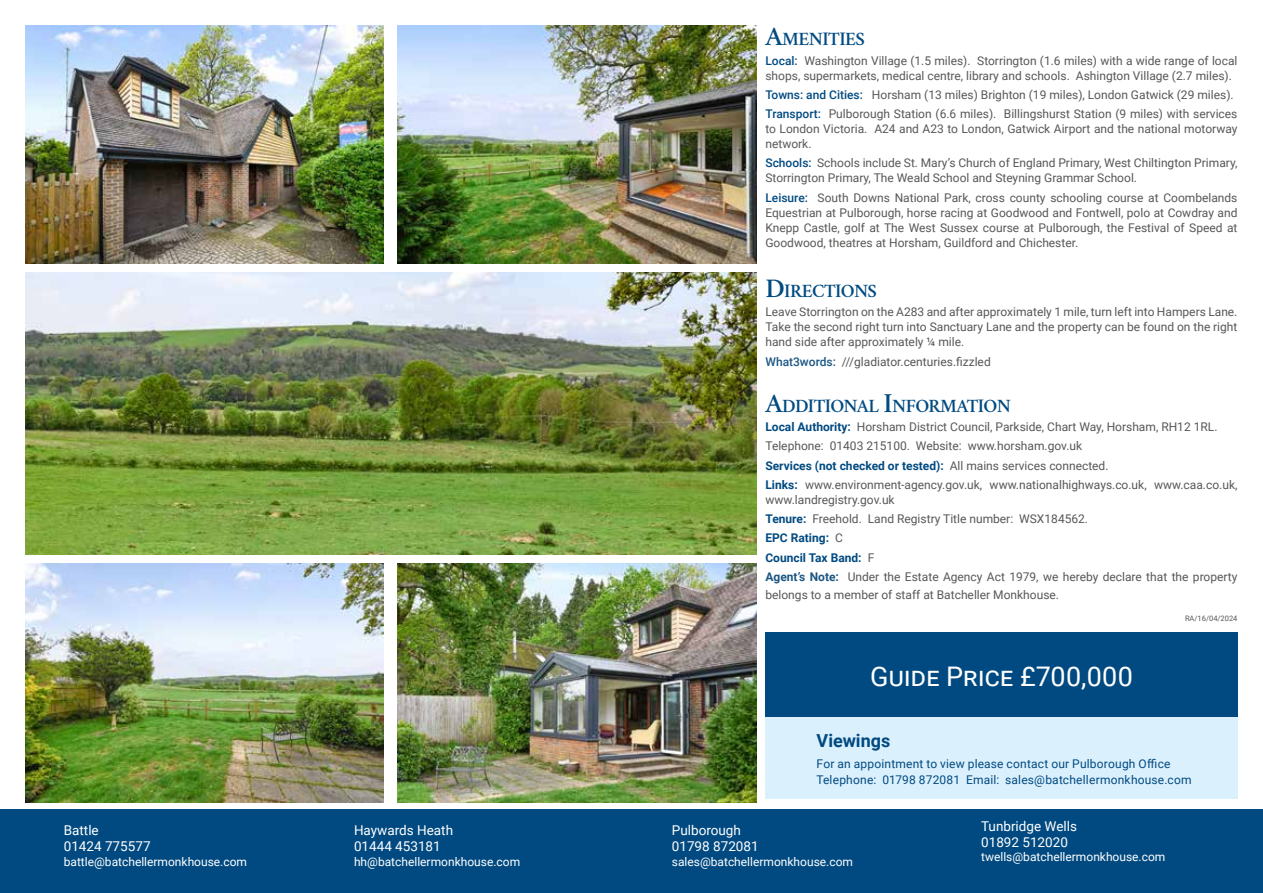
<style>
.page{position:relative;width:1263px;height:893px;background:#fff}
.page>*{position:absolute;margin:0;border:0;box-sizing:border-box;transform-origin:0 0}
.t1{font:27px "Roboto";letter-spacing:.01em;color:#fff}
.t2{font:600 18.9px "Crimson";letter-spacing:-.03em;color:#004a81}
.t3{font:700 18px "Roboto";color:#004a81}
.t4{font:13.5px/16.2px "Roboto";color:#fff}
.t5{font:12px/15px "Roboto";color:#575756}
.t6{font:12px "Roboto";color:#fff}
.t7{font:12px/16.5px "Roboto";letter-spacing:.015em;color:#004a81}
.t8{font:7.5px "Roboto";color:#575756}
.s1{font-size:27px}
.s2{font-weight:500;color:#004a81}
.s3{font-weight:500;color:#1b5783}
.s4{font-weight:700;color:#004a81}
.s5{font-weight:700;color:#1b5783}
</style>
<div class="page">
<div style="left:765px;top:717px;width:472px;height:82px;background:#dbf0fd"></div>
<img style="left:26px;top:272px;width:730px;height:282px">
<div style="left:0;top:810px;width:1263px;height:83px;background:#004a81"></div>
<div style="left:765px;top:633px;width:472px;height:84px;background:#004a81"></div>
<img style="left:397px;top:25px;width:359px;height:238px">
<img style="left:26px;top:25px;width:357px;height:238px">
<img style="left:26px;top:564px;width:357px;height:238px">
<img style="left:397px;top:564px;width:359px;height:238px">
<p class="t4" style="left:64px;top:822px;width:88px">Battle<br>01424 775577</p>
<p class="t6" style="left:64px;top:853px;width:185px">battle@batchellermonkhouse.com</p>
<p class="t4" style="left:354px;top:823px;width:101px">Haywards Heath<br>01444 453181</p>
<p class="t6" style="left:354px;top:853px;width:168px">hh@batchellermonkhouse.com</p>
<h2 class="t2" style="left:765px;top:28px;width:101px"><span class="s1">A</span>MENITIES</h2>
<p class="t5" style="left:765px;top:52px;width:473px"><span class="s2">Local:</span> Washington Village (1.5 miles). Storrington (1.6 miles) with a wide range of local shops, supermarkets, medical centre, library and schools. Ashington Village (2.7 miles).</p>
<p class="t5" style="left:765px;top:84px;width:473px;line-height:19.2px"><span class="s2">Towns: and Cities:</span> Horsham (13 miles) Brighton (19 miles), London Gatwick (29 miles).<br><span class="s2">Transport:</span> Pulborough Station (6.6 miles). Billingshurst Station (9 miles) with services</p>
<p class="t5" style="left:765px;top:121px;width:473px">to London Victoria. A24 and A23 to London, Gatwick Airport and the national motorway network.</p>
<p class="t5" style="left:765px;top:155px;width:473px"><span class="s2">Schools:</span> Schools include St. Mary’s Church of England Primary, West Chiltington Primary,<br>Storrington Primary, The Weald School and Steyning Grammar School.</p>
<p class="t5" style="left:765px;top:189px;width:473px;text-align:justify"><span class="s2">Leisure:</span> South Downs National Park, cross county schooling course at Coombelands Equestrian at Pulborough, horse racing at Goodwood and Fontwell, polo at Cowdray and Knepp Castle, golf at The West Sussex course at Pulborough, the Festival of Speed at Goodwood, theatres at Horsham, Guildford and Chichester.</p>
<h2 class="t2" style="left:765px;top:279px;width:113px"><span class="s1">D</span>IRECTIONS</h2>
<p class="t5" style="left:765px;top:304px;width:473px;text-align:justify">Leave Storrington on the A283 and after approximately 1 mile, turn left into Hampers Lane.<br>Take the second right turn into Sanctuary Lane and the property can be found on the right hand side after approximately ¼ mile.</p>
<p class="t5" style="left:765px;top:353px;width:227px"><span class="s3">What3words:</span> ///gladiator.centuries.fizzled</p>
<h2 class="t2" style="left:765px;top:394px;width:247px"><span class="s1">A</span>DDITIONAL <span class="s1">I</span>NFORMATION</h2>
<p class="t5" style="left:765px;top:417px;width:473px;line-height:19.2px"><span class="s4">Local Authority:</span> Horsham District Council, Parkside, Chart Way, Horsham, RH12 1RL.<br>Telephone: 01403 215100. Website: www.horsham.gov.uk<br><span class="s4">Services (not checked or tested):</span> All mains services connected.<br><span class="s4">Links:</span> www.environment-agency.gov.uk, www.nationalhighways.co.uk, www.caa.co.uk,</p>
<p class="t5" style="left:765px;top:489px;width:473px;line-height:19.2px">www.landregistry.gov.uk<br><span class="s4">Tenure:</span> Freehold. Land Registry Title number: WSX184562.<br><span class="s4">EPC Rating:</span> C<br><span class="s4">Council Tax Band:</span> F<br><span class="s5">Agent’s Note:</span> Under the Estate Agency Act 1979, we hereby declare that the property</p>
<p class="t5" style="left:765px;top:587px;width:295px">belongs to a member of staff at Batcheller Monkhouse.</p>
<p class="t8" style="left:1185px;top:613px;width:54px">RA/16/04/2024</p>
<h1 class="t1" style="left:870px;top:657px;width:264px">Guide Price £700,000</h1>
<h3 class="t3" style="left:817px;top:733px;width:75px">Viewings</h3>
<p class="t7" style="left:817px;top:755px;width:377px">For an appointment to view please contact our Pulborough Office<br>Telephone: 01798 872081 Email: sales@batchellermonkhouse.com</p>
<p class="t4" style="left:672px;top:822px;width:88px">Pulborough<br>01798 872081</p>
<p class="t6" style="left:672px;top:853px;width:183px">sales@batchellermonkhouse.com</p>
<p class="t4" style="left:981px;top:819px;width:97px">Tunbridge Wells<br>01892 512020</p>
<p class="t6" style="left:981px;top:849px;width:186px">twells@batchellermonkhouse.com</p>
</div>
